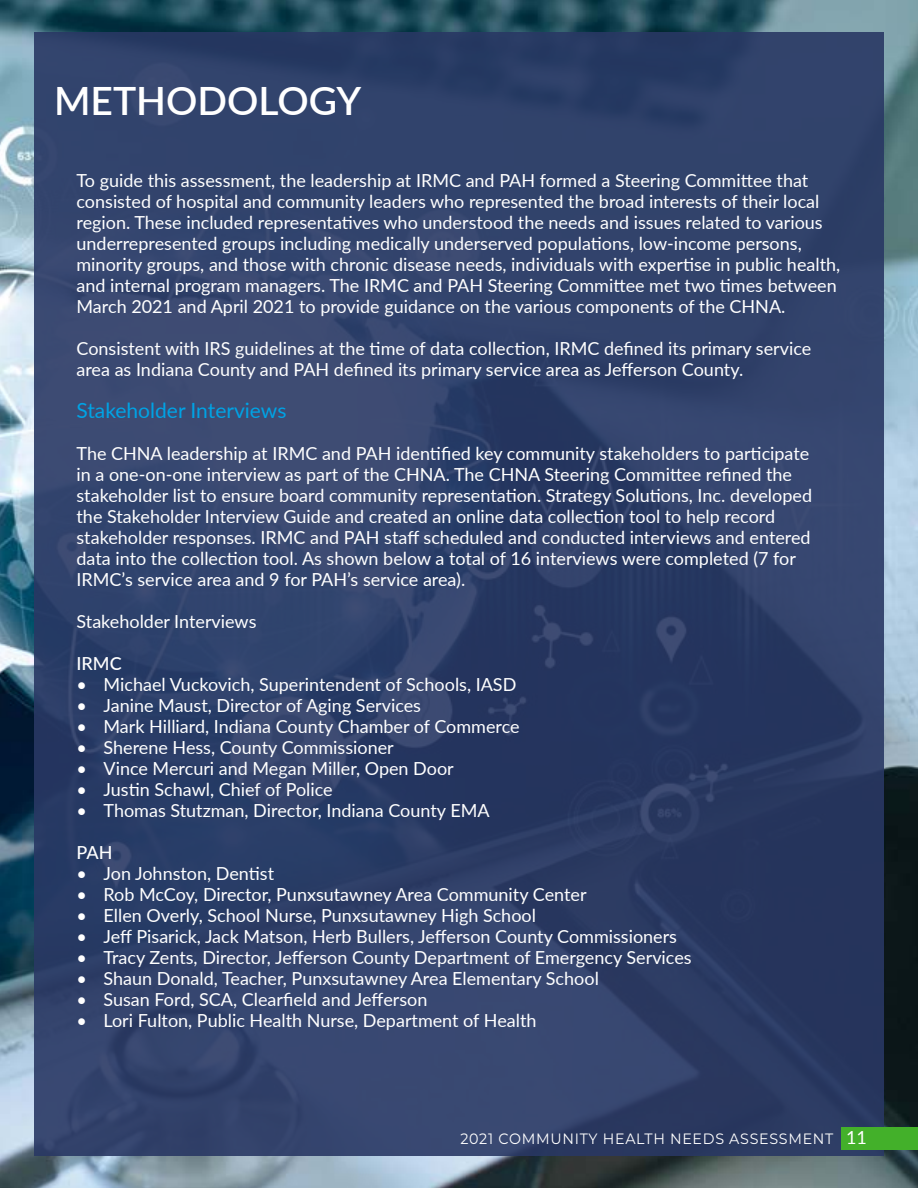
<style>
.page{position:relative;width:918px;height:1188px;background:#fff}
.page>*{position:absolute;margin:0;border:0;box-sizing:border-box;transform-origin:0 0}
.t1{font:600 39px "Lato";color:#fff}
.t2{font:21px "Lato";color:#00a3e5}
.t3{font:18px/21px "Lato";color:#fff}
.t4{font:500 18px "Lato";color:#fff}
.t5{font:15px "Montserrat";letter-spacing:.05em;color:#fff;scale:.95 1}
</style>
<div class="page">
<img style="left:0;top:0;width:918px;height:1188px">
<div style="left:34px;top:32px;width:850px;height:1124px;background:linear-gradient(to right,#33456e,#2c3c65)"></div>
<div style="left:841px;top:1127px;width:77px;height:23px;background:#43b02a"></div>
<h1 class="t1" style="left:54px;top:73px;width:309px">METHODOLOGY</h1>
<p class="t3" style="left:77px;top:169px;width:765px">To guide this assessment, the leadership at IRMC and PAH formed a Steering Committee that consisted of hospital and community leaders who represented the broad interests of their local region. These included representatives who understood the needs and issues related to various underrepresented groups including medically underserved populations, low-income persons, minority groups, and those with chronic disease needs, individuals with expertise in public health, and internal program managers. The IRMC and PAH Steering Committee met two times between March 2021 and April 2021 to provide guidance on the various components of the CHNA.</p>
<p class="t3" style="left:77px;top:338px;width:736px">Consistent with IRS guidelines at the time of data collection, IRMC defined its primary service area as Indiana County and PAH defined its primary service area as Jefferson County.</p>
<p class="t2" style="left:77px;top:396px;width:211px">Stakeholder Interviews</p>
<p class="t3" style="left:77px;top:442px;width:737px">The CHNA leadership at IRMC and PAH identified key community stakeholders to participate in a one-on-one interview as part of the CHNA. The CHNA Steering Committee refined the stakeholder list to ensure board community representation. Strategy Solutions, Inc. developed the Stakeholder Interview Guide and created an online data collection tool to help record stakeholder responses. IRMC and PAH staff scheduled and conducted interviews and entered data into the collection tool. As shown below a total of 16 interviews were completed (7 for IRMC’s service area and 9 for PAH’s service area).</p>
<p class="t3" style="left:77px;top:611px;width:181px">Stakeholder Interviews</p>
<p class="t4" style="left:77px;top:651px;width:47px">IRMC</p>
<p class="t3" style="left:77px;top:674px;width:441px">• Michael Vuckovich, Superintendent of Schools, IASD</p>
<p class="t3" style="left:77px;top:695px;width:346px">• Janine Maust, Director of Aging Services</p>
<p class="t3" style="left:77px;top:716px;width:445px">• Mark Hilliard, Indiana County Chamber of Commerce</p>
<p class="t3" style="left:77px;top:737px;width:319px">• Sherene Hess, County Commissioner</p>
<p class="t3" style="left:77px;top:758px;width:379px">• Vince Mercuri and Megan Miller, Open Door</p>
<p class="t3" style="left:77px;top:779px;width:258px">• Justin Schawl, Chief of Police</p>
<p class="t3" style="left:77px;top:800px;width:415px">• Thomas Stutzman, Director, Indiana County EMA</p>
<p class="t4" style="left:77px;top:840px;width:38px">PAH</p>
<p class="t3" style="left:77px;top:863px;width:199px">• Jon Johnston, Dentist</p>
<p class="t3" style="left:77px;top:884px;width:512px">• Rob McCoy, Director, Punxsutawney Area Community Center</p>
<p class="t3" style="left:77px;top:905px;width:461px">• Ellen Overly, School Nurse, Punxsutawney High School</p>
<p class="t3" style="left:77px;top:926px;width:602px">• Jeff Pisarick, Jack Matson, Herb Bullers, Jefferson County Commissioners</p>
<p class="t3" style="left:77px;top:947px;width:617px">• Tracy Zents, Director, Jefferson County Department of Emergency Services</p>
<p class="t3" style="left:77px;top:968px;width:524px">• Shaun Donald, Teacher, Punxsutawney Area Elementary School</p>
<p class="t3" style="left:77px;top:989px;width:352px">• Susan Ford, SCA, Clearfield and Jefferson</p>
<p class="t3" style="left:77px;top:1010px;width:462px">• Lori Fulton, Public Health Nurse, Department of Health</p>
<p class="t5" style="left:460px;top:1129px;width:394px">2021 COMMUNITY HEALTH NEEDS ASSESSMENT</p>
<p class="t3" style="left:846px;top:1126px;width:22px">11</p>
</div>
